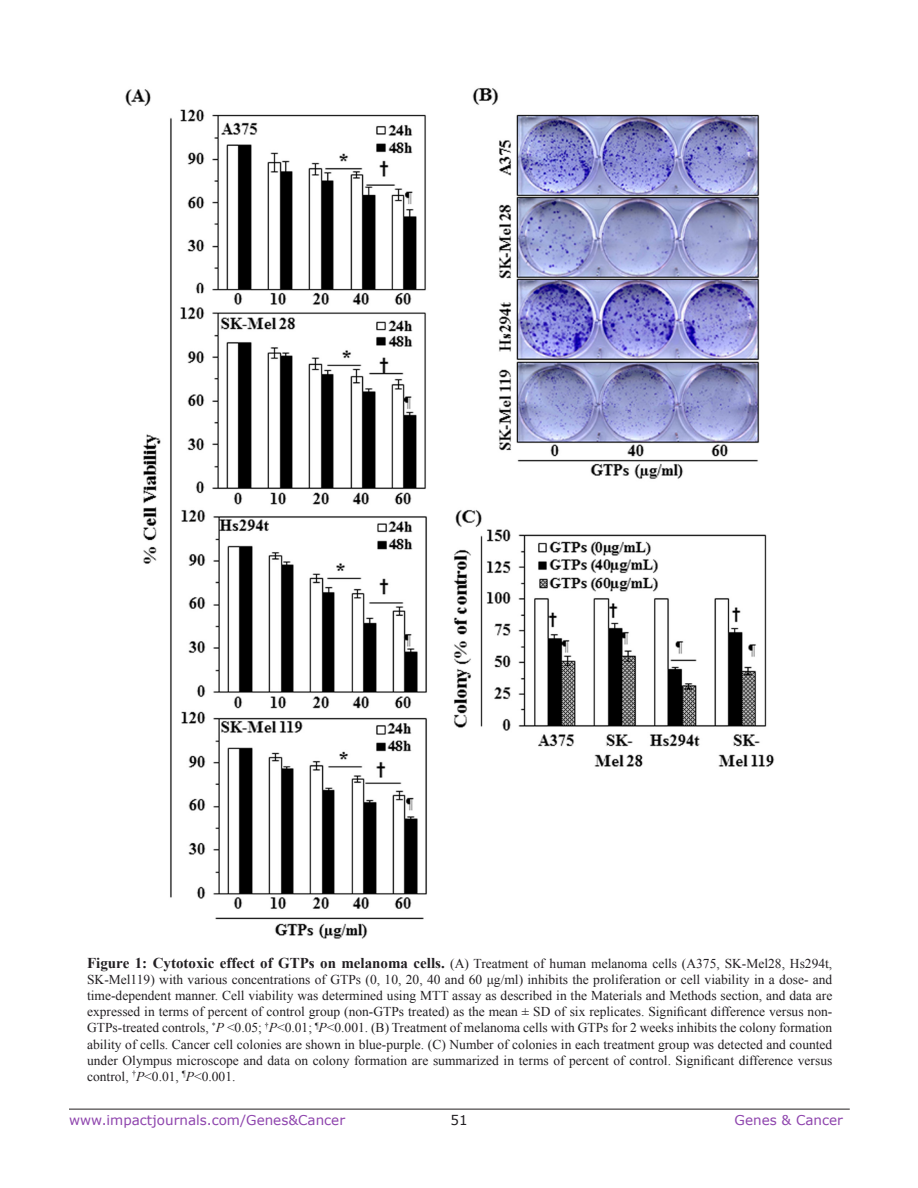
<style>
.page{position:relative;width:918px;height:1188px;background:#fff}
.page>*{position:absolute;margin:0;border:0;box-sizing:border-box;transform-origin:0 0}
.FigureText{font:13.5px/16.2px "Times New Roman";color:#221f22;text-align:justify}
.t1{font:13.5px "Verdana";color:#8e44ad}
.t2{font:13.5px "Verdana";color:#221f22}
.s1{font-weight:700;font-size:15px}
.s2{font-style:italic}
</style>
<div class="page">
<hr style="left:69px;top:1109px;width:781px;height:1px;background:#231f20">
<img style="left:125px;top:88px;width:650px;height:851px">
<p class="FigureText" style="left:87px;top:955px;width:747px"><span class="s1">Figure 1: Cytotoxic effect of GTPs on melanoma cells.</span> (A) Treatment of human melanoma cells (A375, SK-Mel28, Hs294t, SK-Mel119) with various concentrations of GTPs (0, 10, 20, 40 and 60 μg/ml) inhibits the proliferation or cell viability in a dose- and time-dependent manner. Cell viability was determined using MTT assay as described in the Materials and Methods section, and data are expressed in terms of percent of control group (non-GTPs treated) as the mean ± SD of six replicates. Significant difference versus non-GTPs-treated controls, <sup>*</sup><span class="s2">P</span> &lt;0.05; <sup>†</sup><span class="s2">P</span>&lt;0.01; <sup>¶</sup><span class="s2">P</span>&lt;0.001. (B) Treatment of melanoma cells with GTPs for 2 weeks inhibits the colony formation ability of cells. Cancer cell colonies are shown in blue-purple. (C) Number of colonies in each treatment group was detected and counted under Olympus microscope and data on colony formation are summarized in terms of percent of control. Significant difference versus control, <sup>†</sup><span class="s2">P</span>&lt;0.01, <sup>¶</sup><span class="s2">P</span>&lt;0.001.</p>
<p class="t1" style="left:69px;top:1111px;width:278px">www.impactjournals.com/Genes&amp;Cancer</p>
<p class="t2" style="left:450px;top:1111px;width:19px">51</p>
<p class="t1" style="left:735px;top:1111px;width:110px">Genes &amp; Cancer</p>
</div>
